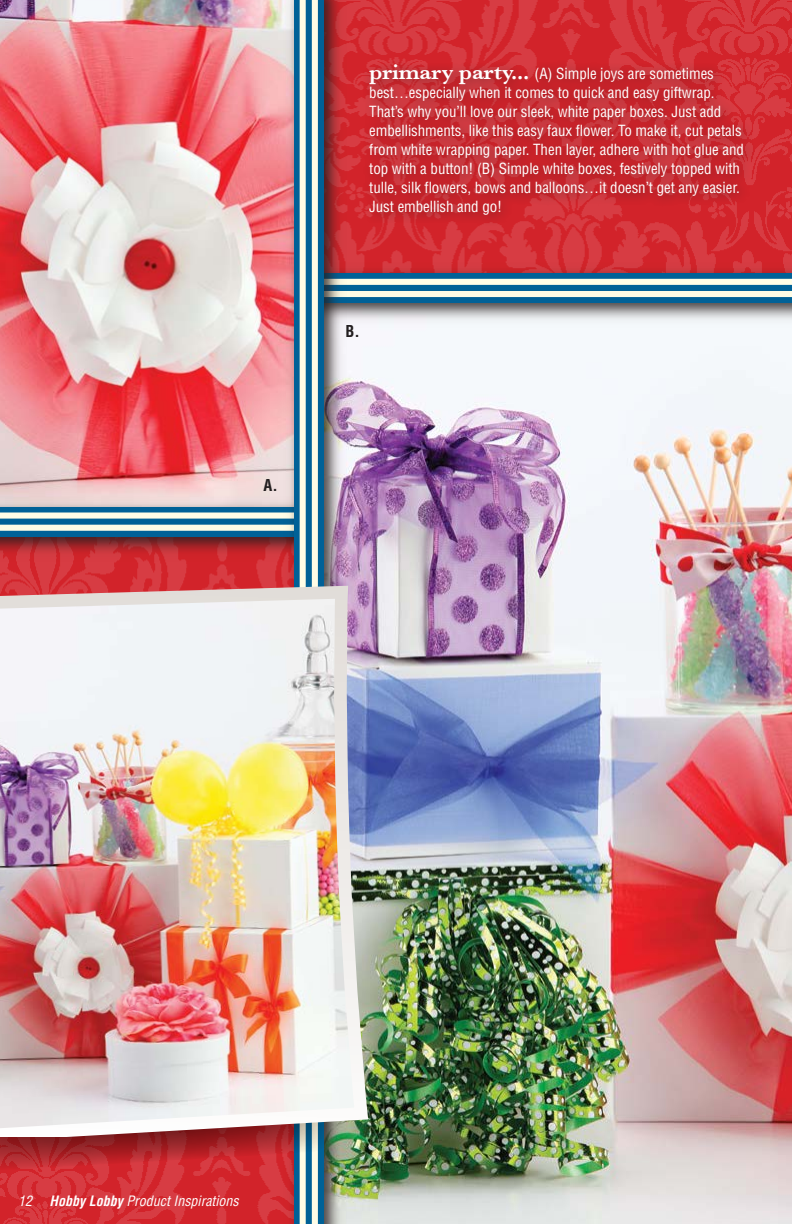
<style>
.page{position:relative;width:792px;height:1224px;background:#fff}
.page>*{position:absolute;margin:0;border:0;box-sizing:border-box;transform-origin:0 0}
.t1{font:700 condensed 16px "Helvetica";color:#231f20}
.t2{font:condensed 15px/19px "Helvetica";letter-spacing:-.005em;color:#fff}
.t3{font:italic condensed 14px "Helvetica";color:#fff}
.s1{font-family:"Baskerville";font-weight:600;font-stretch:normal;font-size:22px}
.s2{font-weight:700}
</style>
<div class="page">
<img style="left:0;top:0;width:792px;height:1224px">
<img style="left:0;top:0;width:281px;height:494px">
<img style="left:349px;top:328px;width:443px;height:896px">
<div style="left:0;top:494px;width:335px;height:68px;background:#3d251e;opacity:.3"></div>
<div style="left:0;top:502px;width:326px;height:52px;background:#231f20;opacity:.75"></div>
<div style="left:0;top:507px;width:309px;height:29px;background:#006197"></div>
<div style="left:0;top:525px;width:309px;height:6px;background:#fffde6"></div>
<div style="left:0;top:513px;width:309px;height:6px;background:#fffde6"></div>
<div style="left:288px;top:260px;width:504px;height:68px;background:#3d251e;opacity:.3"></div>
<div style="left:296px;top:268px;width:496px;height:52px;background:#231f20;opacity:.75"></div>
<div style="left:302px;top:273px;width:490px;height:30px;background:#006197"></div>
<div style="left:302px;top:291px;width:490px;height:6px;background:#fffde6"></div>
<div style="left:302px;top:279px;width:490px;height:6px;background:#fffde6"></div>
<div style="left:281px;top:0;width:68px;height:1224px;background:#3d251e;opacity:.3"></div>
<div style="left:289px;top:0;width:52px;height:1224px;background:#231f20;opacity:.75"></div>
<div style="left:294px;top:0;width:29px;height:1224px;background:#006197"></div>
<div style="left:300px;top:0;width:6px;height:1224px;background:#fffde6"></div>
<div style="left:312px;top:0;width:6px;height:1224px;background:#fffde6"></div>
<svg style="left:0;top:1137px;width:345px;height:37px;background:#aa373b"></svg>
<img style="left:0;top:576px;width:374px;height:561px">
<div style="left:362px;top:57px;width:395px;height:171px;background:#231f20;opacity:.5"></div>
<p class="t1" style="left:264px;top:475px;width:16px">A.</p>
<p class="t2" style="left:369px;top:64px;width:376px"><span class="s1">primary party...</span> (A) Simple joys are sometimes best…especially when it comes to quick and easy giftwrap.<br>That’s why you’ll love our sleek, white paper boxes. Just add embellishments, like this easy faux flower. To make it, cut petals from white wrapping paper. Then layer, adhere with hot glue and top with a button! (B) Simple white boxes, festively topped with tulle, silk flowers, bows and balloons…it doesn’t get any easier.<br>Just embellish and go!</p>
<p class="t1" style="left:346px;top:321px;width:16px">B.</p>
<p class="t3" style="left:18px;top:1192px;width:15px">12</p>
<p class="t3" style="left:50px;top:1192px;width:191px"><span class="s2">Hobby Lobby</span> Product Inspirations</p>
</div>
